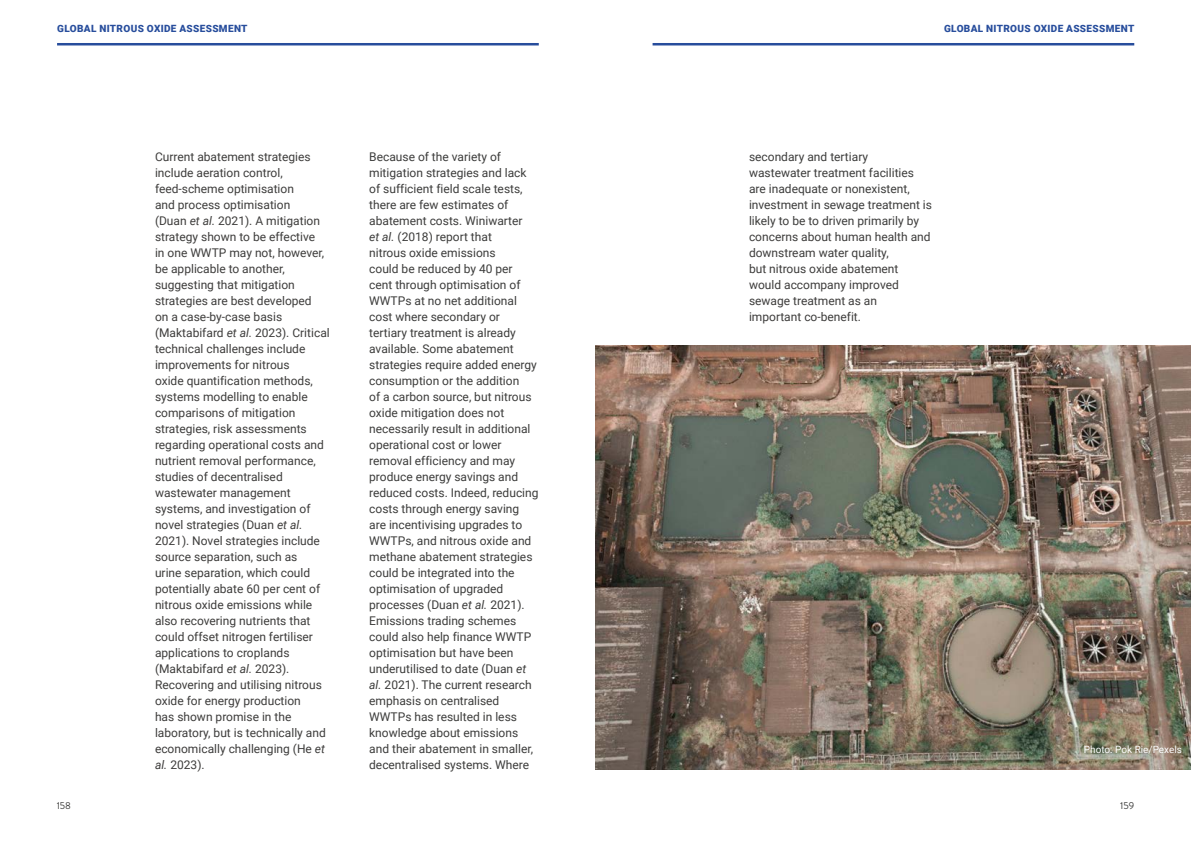
<style>
.page{position:relative;width:1191px;height:842px;background:#fff}
.page>*{position:absolute;margin:0;border:0;box-sizing:border-box;transform-origin:0 0}
.t1{font:12px/16px "Roboto";color:#3d3c3b}
.t2{font:12px/16px "Roboto";color:#3c3c3b}
.t3{font:900 10px "Roboto";letter-spacing:.035em;color:#274d9c}
.t4{font:10px "Roboto";color:#fff}
.t5{font:10px "Brandon Grotesque";color:#3c3c3b}
.s1{font-style:italic}
.s2{color:#3c3c3b}
</style>
<div class="page">
<hr style="left:57px;top:43px;width:482px;height:2px;background:#274d9c">
<hr style="left:652px;top:43px;width:482px;height:2px;background:#274d9c">
<img style="left:595px;top:346px;width:596px;height:423px">
<p class="t3" style="left:57px;top:21px;width:192px">GLOBAL NITROUS OXIDE ASSESSMENT</p>
<p class="t3" style="left:944px;top:21px;width:192px">GLOBAL NITROUS OXIDE ASSESSMENT</p>
<p class="t1" style="left:155px;top:149px;width:176px">Current abatement strategies include aeration control, feed-scheme optimisation<br>and process optimisation<br>(Duan <span class="s1">et al.</span> 2021). A mitigation strategy shown to be effective<br>in one WWTP may not, however, be applicable to another, suggesting that mitigation strategies are best developed<br>on a case-by-case basis (Maktabifard <span class="s1">et al.</span> 2023). Critical technical challenges include improvements for nitrous<br>oxide quantification methods, systems modelling to enable comparisons of mitigation strategies, risk assessments regarding operational costs and nutrient removal performance, studies of decentralised wastewater management systems, and investigation of novel strategies (Duan <span class="s1">et al.<br></span>2021). Novel strategies include source separation, such as<br>urine separation, which could potentially abate 60 per cent of nitrous oxide emissions while also recovering nutrients that could offset nitrogen fertiliser applications to croplands (Maktabifard <span class="s1">et al.</span> 2023).<br>Recovering and utilising nitrous oxide for energy production<br>has shown promise in the laboratory, but is technically and economically challenging (He <span class="s1">et al.</span> 2023).</p>
<p class="t2" style="left:369px;top:149px;width:171px">Because of the variety of mitigation strategies and lack of sufficient field scale tests, there are few estimates of abatement costs. Winiwarter<br><span class="s1">et al.</span> (2018) report that<br>nitrous oxide emissions<br>could be reduced by 40 per cent through optimisation of<br>WWTPs at no net additional cost where secondary or tertiary treatment is already available. Some abatement strategies require added energy consumption or the addition<br>of a carbon source, but nitrous oxide mitigation does not necessarily result in additional operational cost or lower removal efficiency and may produce energy savings and reduced costs. Indeed, reducing costs through energy saving are incentivising upgrades to<br>WWTPs, and nitrous oxide and methane abatement strategies could be integrated into the optimisation of upgraded processes (Duan <span class="s1">et al.</span> 2021).<br>Emissions trading schemes could also help finance WWTP optimisation but have been underutilised to date (Duan <span class="s1">et al.</span> 2021). The current research emphasis on centralised<br>WWTPs has resulted in less knowledge about emissions and their abatement in smaller, decentralised systems. Where</p>
<p class="t1" style="left:749px;top:149px;width:184px"><span class="s2">secondary and tertiary wastewater treatment facilities are inadequate or nonexistent, investment in sewage treatment is likely to be to driven primarily</span> by concerns about human health and downstream water quality,<br>but nitrous oxide abatement would accompany improved sewage treatment as an important co-benefit.</p>
<p class="t4" style="left:1084px;top:743px;width:100px">Photo: Pok Rie/Pexels</p>
<p class="t5" style="left:57px;top:799px;width:16px">158</p>
<p class="t5" style="left:1120px;top:799px;width:16px">159</p>
</div>
